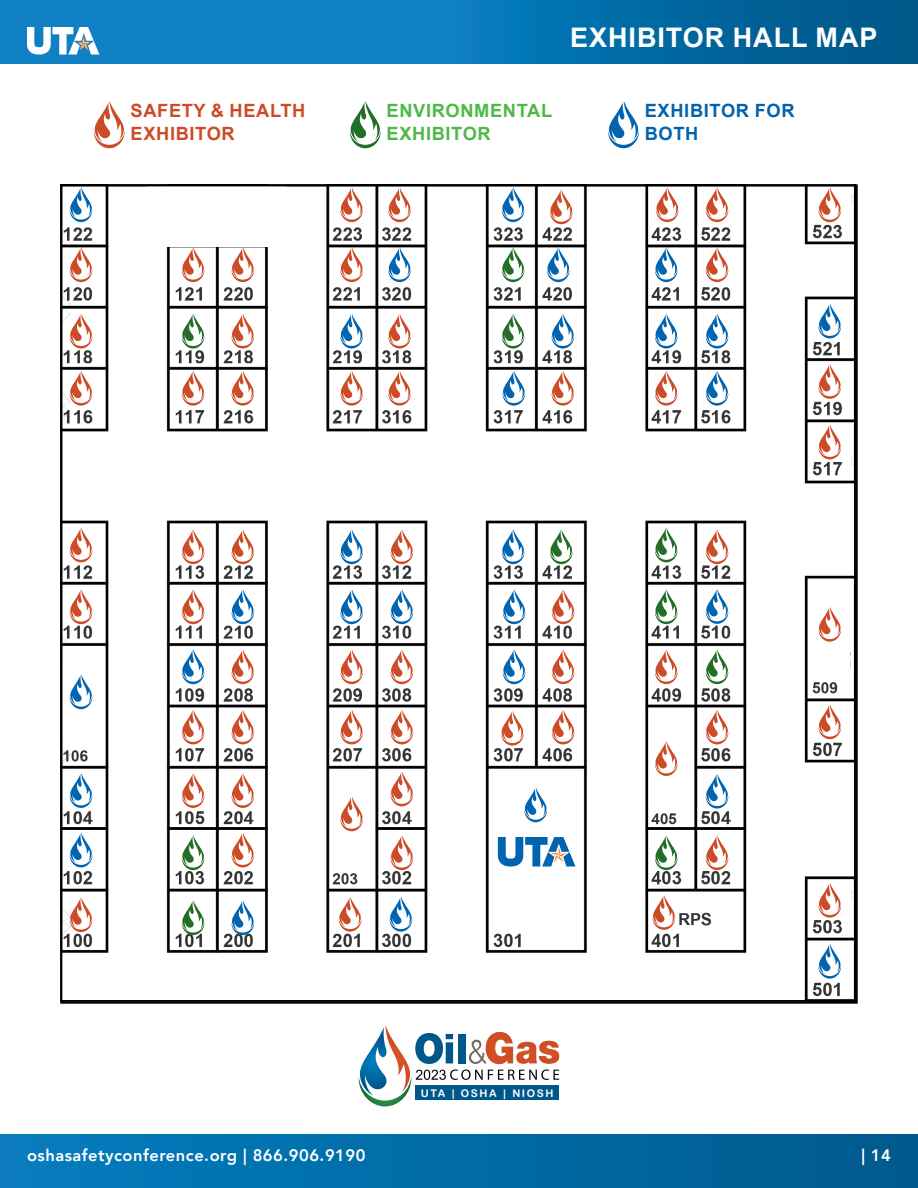
<style>
.page{position:relative;width:918px;height:1188px;background:#fff}
.page>*{position:absolute;margin:0;border:0;box-sizing:border-box;transform-origin:0 0}
.t1{font:700 27px "Arial";letter-spacing:.035em;color:#fff}
.t2{font:700 18.3px/23.2px "Arial";letter-spacing:.035em;color:#cc4c27}
.t3{font:700 18.3px/23.2px "Arial";letter-spacing:.035em;color:#50b848}
.t4{font:700 18.3px/23.2px "Arial";letter-spacing:.035em;color:#0064b1}
.t5{font:800 16.5px "Avenir";letter-spacing:.03em;color:#fff}
.t6{font:10.65px "Arial Rounded MT Bold";letter-spacing:.15em;color:#fff}
</style>
<div class="page">
<svg style="left:0;top:0;width:918px;height:64px"></svg>
<svg style="left:359px;top:1025px;width:200px;height:81px"></svg>
<div style="left:415px;top:1085px;width:144px;height:15px;background:#005789"></div>
<svg style="left:608px;top:101px;width:31px;height:47px"></svg>
<svg style="left:350px;top:101px;width:31px;height:47px"></svg>
<svg style="left:94px;top:101px;width:31px;height:47px"></svg>
<img style="left:63px;top:187px;width:790px;height:812px">
<svg style="left:70px;top:832px;width:22px;height:35px"></svg>
<svg style="left:231px;top:900px;width:23px;height:35px"></svg>
<svg style="left:70px;top:773px;width:22px;height:35px"></svg>
<svg style="left:182px;top:649px;width:22px;height:35px"></svg>
<svg style="left:340px;top:529px;width:23px;height:35px"></svg>
<svg style="left:231px;top:589px;width:23px;height:35px"></svg>
<svg style="left:390px;top:897px;width:22px;height:35px"></svg>
<svg style="left:182px;top:900px;width:22px;height:35px"></svg>
<svg style="left:182px;top:835px;width:22px;height:35px"></svg>
<svg style="left:70px;top:897px;width:22px;height:35px"></svg>
<svg style="left:231px;top:832px;width:23px;height:35px"></svg>
<svg style="left:231px;top:773px;width:23px;height:35px"></svg>
<svg style="left:391px;top:709px;width:22px;height:35px"></svg>
<svg style="left:552px;top:709px;width:22px;height:35px"></svg>
<svg style="left:231px;top:314px;width:23px;height:35px"></svg>
<svg style="left:182px;top:314px;width:22px;height:35px"></svg>
<svg style="left:388px;top:314px;width:23px;height:35px"></svg>
<svg style="left:502px;top:314px;width:22px;height:35px"></svg>
<svg style="left:655px;top:314px;width:23px;height:35px"></svg>
<svg style="left:706px;top:314px;width:22px;height:35px"></svg>
<svg style="left:655px;top:741px;width:23px;height:35px"></svg>
<svg style="left:706px;top:709px;width:22px;height:35px"></svg>
<svg style="left:818px;top:704px;width:23px;height:35px"></svg>
<svg style="left:818px;top:424px;width:23px;height:35px"></svg>
<svg style="left:391px;top:835px;width:22px;height:35px"></svg>
<svg style="left:182px;top:773px;width:22px;height:35px"></svg>
<svg style="left:653px;top:895px;width:22px;height:35px"></svg>
<svg style="left:818px;top:883px;width:23px;height:35px"></svg>
<svg style="left:340px;top:709px;width:23px;height:35px"></svg>
<svg style="left:182px;top:709px;width:22px;height:35px"></svg>
<svg style="left:70px;top:589px;width:22px;height:35px"></svg>
<svg style="left:70px;top:527px;width:22px;height:35px"></svg>
<svg style="left:655px;top:835px;width:23px;height:35px"></svg>
<svg style="left:706px;top:649px;width:22px;height:35px"></svg>
<svg style="left:655px;top:527px;width:23px;height:35px"></svg>
<svg style="left:706px;top:371px;width:22px;height:35px"></svg>
<svg style="left:706px;top:589px;width:22px;height:35px"></svg>
<svg style="left:818px;top:364px;width:23px;height:35px"></svg>
<svg style="left:388px;top:371px;width:23px;height:35px"></svg>
<svg style="left:340px;top:649px;width:23px;height:35px"></svg>
<svg style="left:503px;top:649px;width:22px;height:35px"></svg>
<svg style="left:503px;top:371px;width:22px;height:35px"></svg>
<svg style="left:182px;top:371px;width:22px;height:35px"></svg>
<svg style="left:340px;top:796px;width:23px;height:35px"></svg>
<svg style="left:340px;top:589px;width:23px;height:35px"></svg>
<svg style="left:503px;top:589px;width:22px;height:35px"></svg>
<svg style="left:706px;top:774px;width:22px;height:35px"></svg>
<svg style="left:550px;top:529px;width:23px;height:35px"></svg>
<svg style="left:502px;top:529px;width:22px;height:35px"></svg>
<svg style="left:231px;top:709px;width:23px;height:35px"></svg>
<svg style="left:706px;top:835px;width:22px;height:35px"></svg>
<svg style="left:818px;top:944px;width:23px;height:35px"></svg>
<svg style="left:391px;top:649px;width:22px;height:35px"></svg>
<svg style="left:70px;top:371px;width:22px;height:35px"></svg>
<svg style="left:70px;top:314px;width:22px;height:35px"></svg>
<svg style="left:70px;top:247px;width:22px;height:35px"></svg>
<svg style="left:552px;top:649px;width:22px;height:35px"></svg>
<svg style="left:231px;top:247px;width:23px;height:35px"></svg>
<svg style="left:388px;top:247px;width:23px;height:35px"></svg>
<svg style="left:340px;top:314px;width:23px;height:35px"></svg>
<svg style="left:502px;top:247px;width:22px;height:35px"></svg>
<svg style="left:655px;top:247px;width:23px;height:35px"></svg>
<svg style="left:547px;top:247px;width:23px;height:35px"></svg>
<svg style="left:706px;top:247px;width:22px;height:35px"></svg>
<svg style="left:818px;top:187px;width:23px;height:35px"></svg>
<svg style="left:340px;top:247px;width:23px;height:35px"></svg>
<svg style="left:552px;top:371px;width:22px;height:35px"></svg>
<svg style="left:552px;top:314px;width:22px;height:35px"></svg>
<svg style="left:550px;top:189px;width:23px;height:35px"></svg>
<svg style="left:231px;top:371px;width:23px;height:35px"></svg>
<svg style="left:655px;top:649px;width:23px;height:35px"></svg>
<svg style="left:655px;top:589px;width:23px;height:35px"></svg>
<svg style="left:655px;top:371px;width:23px;height:35px"></svg>
<svg style="left:340px;top:371px;width:23px;height:35px"></svg>
<svg style="left:552px;top:589px;width:22px;height:35px"></svg>
<svg style="left:182px;top:247px;width:22px;height:35px"></svg>
<svg style="left:70px;top:187px;width:22px;height:35px"></svg>
<svg style="left:388px;top:187px;width:23px;height:35px"></svg>
<svg style="left:502px;top:187px;width:22px;height:35px"></svg>
<svg style="left:340px;top:187px;width:23px;height:35px"></svg>
<svg style="left:706px;top:187px;width:22px;height:35px"></svg>
<svg style="left:391px;top:771px;width:22px;height:35px"></svg>
<svg style="left:391px;top:589px;width:22px;height:35px"></svg>
<svg style="left:231px;top:649px;width:23px;height:35px"></svg>
<svg style="left:706px;top:529px;width:22px;height:35px"></svg>
<svg style="left:391px;top:529px;width:22px;height:35px"></svg>
<svg style="left:182px;top:589px;width:22px;height:35px"></svg>
<svg style="left:339px;top:897px;width:22px;height:35px"></svg>
<svg style="left:182px;top:529px;width:22px;height:35px"></svg>
<svg style="left:231px;top:529px;width:23px;height:35px"></svg>
<svg style="left:818px;top:303px;width:23px;height:35px"></svg>
<div style="left:62px;top:954px;width:742px;height:46px;background:#fff"></div>
<div style="left:834px;top:642px;width:16px;height:32px;background:#fff"></div>
<div style="left:357px;top:834px;width:17px;height:32px;background:#fff"></div>
<div style="left:564px;top:863px;width:17px;height:32px;background:#fff"></div>
<div style="left:496px;top:771px;width:81px;height:53px;background:#fff"></div>
<div style="left:148px;top:186px;width:138px;height:60px;background:#fff"></div>
<div style="left:676px;top:774px;width:15px;height:32px;background:#fff"></div>
<div style="left:685px;top:895px;width:32px;height:15px;background:#fff"></div>
<div style="left:63px;top:646px;width:40px;height:104px;background:#fff"></div>
<svg style="left:70px;top:674px;width:22px;height:35px"></svg>
<svg style="left:818px;top:607px;width:23px;height:35px"></svg>
<svg style="left:524px;top:787px;width:23px;height:35px"></svg>
<svg style="left:656px;top:187px;width:23px;height:35px"></svg>
<svg style="left:501px;top:711px;width:23px;height:35px"></svg>
<svg style="left:27px;top:27px;width:72px;height:28px"></svg>
<svg style="left:498px;top:837px;width:78px;height:30px"></svg>
<div style="left:0;top:1134px;width:918px;height:54px;background:linear-gradient(to right,#047dbf,#005a8d)"></div>
<h1 class="t1" style="left:570px;top:18px;width:309px">EXHIBITOR HALL MAP</h1>
<p class="t2" style="left:131px;top:99px;width:176px">SAFETY &amp; HEALTH<br>EXHIBITOR</p>
<p class="t3" style="left:387px;top:99px;width:167px">ENVIRONMENTAL<br>EXHIBITOR</p>
<p class="t4" style="left:645px;top:99px;width:151px">EXHIBITOR FOR<br>BOTH</p>
<p class="t6" style="left:421px;top:1087px;width:134px">UTA | OSHA | NIOSH</p>
<p class="t5" style="left:27px;top:1142px;width:340px">oshasafetyconference.org | 866.906.9190</p>
<p class="t5" style="left:861px;top:1142px;width:31px">| 14</p>
</div>
